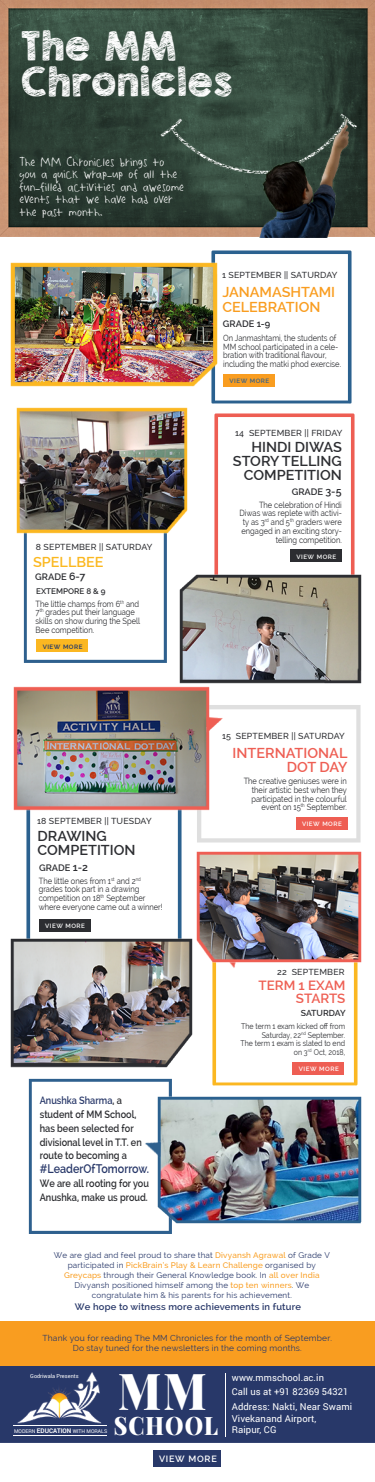
<style>
.page{position:relative;width:375px;height:1482px;background:#fff}
.page>*{position:absolute;margin:0;border:0;box-sizing:border-box;transform-origin:0 0}
.t1{font:900 50.75px "Playfair Display";color:#fff;scale:.88 1}
.t2{font:38.62px/36.2px "KG Broken Vessels Sketch";letter-spacing:.02em;color:#fff}
.t3{font:900 25.38px "Playfair Display";letter-spacing:.05em;color:#fff;scale:.88 1}
.t4{font:600 14.38px/13.8px "Raleway";color:#2c2d31;text-align:right}
.t5{font:600 14.38px/14.4px "Raleway";color:#f99d20}
.t6{font:600 14.38px/13.8px "Raleway";color:#ee5e53;text-align:right}
.t7{font:600 14.38px "Raleway";color:#fbb820}
.t8{font:600 13.38px/12.7px "Raleway";color:#ee5f53;text-align:right}
.t9{font:600 12.5px "Raleway";color:#283869;scale:.86 1}
.t10{font:600 10.62px/13.8px "Raleway";color:#2c2d31;scale:.86 1}
.t11{font:9.44px/14.7px "Roboto";letter-spacing:.01em;color:#fff}
.t12{font:9.38px/12.5px "Kindergarden";letter-spacing:.03em;color:#fff}
.t13{font:600 9.38px "Raleway";letter-spacing:.02em;color:#283869}
.t14{font:600 9.38px "Raleway";color:#2c2d31}
.t15{font:600 9.12px "Raleway";letter-spacing:.08em;color:#fff}
.t16{font:8.75px/8.8px "Raleway";color:#2c2d31;scale:.86 1}
.t17{font:500 8.75px "Raleway";letter-spacing:.02em;color:#2c2d31}
.t18{font:600 8.69px "Raleway";letter-spacing:-.015em;color:#2c2d31}
.t19{font:8.5px/10.9px "Raleway";letter-spacing:.02em;color:#283869;text-align:center}
.t20{font:8.12px/10px "Raleway";letter-spacing:.02em;color:#283869;text-align:center}
.t21{font:8.12px/8.8px "Raleway";color:#2c2d31;text-align:right;scale:.86 1}
.t22{font:600 8.12px "Raleway";color:#2c2d31}
.t23{font:600 6.25px "Raleway";letter-spacing:.08em;color:#fff}
.t24{font:600 6.25px "Raleway";letter-spacing:.08em;color:#2e608e}
.t25{font:600 6.25px "Raleway";letter-spacing:.08em;color:#15316f}
.t26{font:5.56px "Roboto";color:#fff}
.t27{font:5.12px "Roboto";color:#fff}
.s1{font-size:10.62px}
.s2{color:#283869}
.s3{font-weight:500;color:#f99d20}
.s4{font-weight:700;font-size:6.31px}
</style>
<div class="page">
<img style="left:0;top:0;width:375px;height:1467px">
<img style="left:259px;top:118px;width:89px;height:120px">
<div style="left:0;top:1365px;width:375px;height:77px;background:#283869"></div>
<div style="left:0;top:1321px;width:375px;height:44px;background:#f99d20"></div>
<div style="left:154px;top:1450px;width:67px;height:16px;background:#283869"></div>
<img style="left:210px;top:249px;width:142px;height:155px">
<img style="left:8px;top:260px;width:212px;height:129px">
<img style="left:24px;top:1072px;width:153px;height:166px">
<img style="left:212px;top:964px;width:147px;height:122px">
<img style="left:228px;top:964px;width:9px;height:4px">
<img style="left:194px;top:849px;width:170px;height:115px">
<img style="left:155px;top:1094px;width:208px;height:131px">
<img style="left:144px;top:1141px;width:17px;height:16px">
<img style="left:25px;top:812px;width:157px;height:124px">
<img style="left:9px;top:936px;width:185px;height:133px">
<img style="left:19px;top:535px;width:152px;height:133px">
<img style="left:14px;top:406px;width:176px;height:129px">
<img style="left:213px;top:412px;width:143px;height:160px">
<img style="left:178px;top:572px;width:185px;height:114px">
<img style="left:191px;top:698px;width:176px;height:150px">
<img style="left:11px;top:684px;width:200px;height:128px">
<img style="left:206px;top:717px;width:16px;height:15px">
<hr style="left:226px;top:1372px;width:1px;height:64px;background:#fff">
<img style="left:9px;top:1372px;width:105px;height:51px">
<hr style="left:14px;top:1424px;width:93px;height:1px;background:#fff">
<hr style="left:14px;top:1435px;width:93px;height:1px;background:#fff">
<div style="left:223px;top:374px;width:52px;height:12px;background:#f99d20"></div>
<div style="left:36px;top:639px;width:52px;height:13px;background:#fbb721"></div>
<div style="left:296px;top:817px;width:52px;height:12px;background:#ee5e53"></div>
<div style="left:39px;top:919px;width:52px;height:12px;background:#2c2d31"></div>
<div style="left:292px;top:1062px;width:52px;height:12px;background:#ee5e53"></div>
<div style="left:290px;top:549px;width:52px;height:13px;background:#2c2d31"></div>
<h2 class="t2" style="left:21px;top:28px;width:213px">The MM<br>Chronicles</h2>
<p class="t12" style="left:19px;top:156px;width:166px">The MM Chronicles brings to<br>you a quick wrap-up of all the fun-filled activities and awesome events that we have had over the past month.</p>
<p class="t17" style="left:36px;top:541px;width:118px">8 SEPTEMBER || SATURDAY</p>
<h3 class="t7" style="left:33px;top:553px;width:72px">SPELLBEE</h3>
<p class="t22" style="left:36px;top:586px;width:71px">EXTEMPORE 8 &amp; 9</p>
<p class="t16" style="left:36px;top:599px;width:123px">The little champs from 6<sup>th</sup> and<br>7<sup>th</sup> grades put their language skills on show during the Spell<br>Bee competition.</p>
<p class="t14" style="left:35px;top:571px;width:52px">GRADE <span class="s1">6-7</span></p>
<p class="t25" style="left:43px;top:643px;width:41px">VIEW MORE</p>
<p class="t17" style="left:37px;top:815px;width:116px">18 SEPTEMBER || TUESDAY</p>
<h3 class="t4" style="left:38px;top:829px;width:100px;text-align:left">DRAWING<br>COMPETITION</h3>
<p class="t14" style="left:39px;top:861px;width:50px">GRADE <span class="s1">1-2</span></p>
<p class="t16" style="left:39px;top:876px;width:146px">The little ones from 1<sup>st</sup> and 2<sup>nd </sup>grades took part in a drawing competition on 18<sup>th</sup> September where everyone came out a winner!</p>
<p class="t23" style="left:45px;top:922px;width:41px">VIEW MORE</p>
<p class="t10" style="left:40px;top:1093px;width:120px"><span class="s2">Anushka Sharma</span>, a student of MM School, has been selected for divisional level in T.T. en route to becoming a</p>
<h3 class="t9" style="left:40px;top:1161px;width:129px">#LeaderOfTomorrow.</h3>
<p class="t10" style="left:40px;top:1176px;width:128px">We are all rooting for you<br>Anushka, make us proud.</p>
<p class="t17" style="left:222px;top:270px;width:117px">1 SEPTEMBER || SATURDAY</p>
<h3 class="t5" style="left:222px;top:285px;width:114px">JANAMASHTAMI<br>CELEBRATION</h3>
<p class="t14" style="left:223px;top:318px;width:49px">GRADE 1-9</p>
<p class="t16" style="left:223px;top:333px;width:139px">On Janmashtami, the students of MM school participated in a cele&shy;bration with traditional flavour, including the matki phod exercise.</p>
<p class="t24" style="left:230px;top:377px;width:41px">VIEW MORE</p>
<p class="t17" style="left:235px;top:428px;width:109px">14 SEPTEMBER || FRIDAY</p>
<h3 class="t4" style="left:233px;top:440px;width:110px">HINDI DIWAS<br>STORY TELLING<br>COMPETITION</h3>
<p class="t14" style="left:292px;top:486px;width:51px">GRADE <span class="s1">3-5</span></p>
<p class="t16" style="left:240px;top:500px;width:120px;text-align:right">The celebration of Hindi<br>Diwas was replete with activi&shy;ty as 3<sup>rd</sup> and 5<sup>th</sup> graders were engaged in an exciting story&shy;telling competition.</p>
<p class="t23" style="left:296px;top:553px;width:41px">VIEW MORE</p>
<p class="t23" style="left:297px;top:558px;width:41px">VIEW MORE</p>
<p class="t17" style="left:222px;top:730px;width:124px">15 SEPTEMBER || SATURDAY</p>
<h3 class="t6" style="left:233px;top:746px;width:116px">INTERNATIONAL<br>DOT DAY</h3>
<p class="t16" style="left:244px;top:776px;width:121px;text-align:right">The creative geniuses were in their artistic best when they participated in the colourful event on 15<sup>th</sup> September.</p>
<p class="t23" style="left:302px;top:820px;width:41px">VIEW MORE</p>
<p class="t17" style="left:277px;top:966px;width:69px">22 SEPTEMBER</p>
<h3 class="t8" style="left:258px;top:979px;width:89px">TERM 1 EXAM<br>STARTS</h3>
<p class="t18" style="left:301px;top:1008px;width:46px">SATURDAY</p>
<p class="t21" style="left:241px;top:1021px;width:123px">The term 1 exam kicked off from<br>Saturday, 22<sup>nd</sup> September.<br>The term 1 exam is slated to end on 3<sup>rd</sup> Oct, 2018,</p>
<p class="t23" style="left:299px;top:1065px;width:41px">VIEW MORE</p>
<p class="t20" style="left:54px;top:1250px;width:278px">We are glad and feel proud to share that <span class="s3">Divyansh Agrawal</span> of Grade V participated in <span class="s3">PickBrain’s Play &amp; Learn Challenge</span> organised by <span class="s3">Greycaps</span> through their General Knowledge book. In <span class="s3">all over India </span>Divyansh positioned himself among the <span class="s3">top ten winners</span>. We congratulate him &amp; his parents for his achievement.</p>
<p class="t13" style="left:75px;top:1301px;width:228px">We hope to witness more achievements in future</p>
<p class="t19" style="left:42px;top:1331px;width:291px">Thank you for reading The MM Chronicles for the month of September.<br>Do stay tuned for the newsletters in the coming months.</p>
<h1 class="t1" style="left:118px;top:1357px;width:102px">MM</h1>
<p class="t26" style="left:30px;top:1372px;width:50px">Godriwala Presents</p>
<p class="t11" style="left:232px;top:1369px;width:122px">www.mmschool.ac.in<br>Call us at +91 82369 54321<br>Address: Nakti, Near Swami</p>
<p class="t11" style="left:232px;top:1412px;width:86px;line-height:11.6px">Vivekanand Airport,<br>Raipur, CG</p>
<p class="t27" style="left:14px;top:1427px;width:95px">MODERN <span class="s4">EDUCATION</span> WITH MORALS</p>
<h3 class="t3" style="left:114px;top:1409px;width:120px">SCHOOL</h3>
<p class="t15" style="left:159px;top:1453px;width:59px">VIEW MORE</p>
</div>
